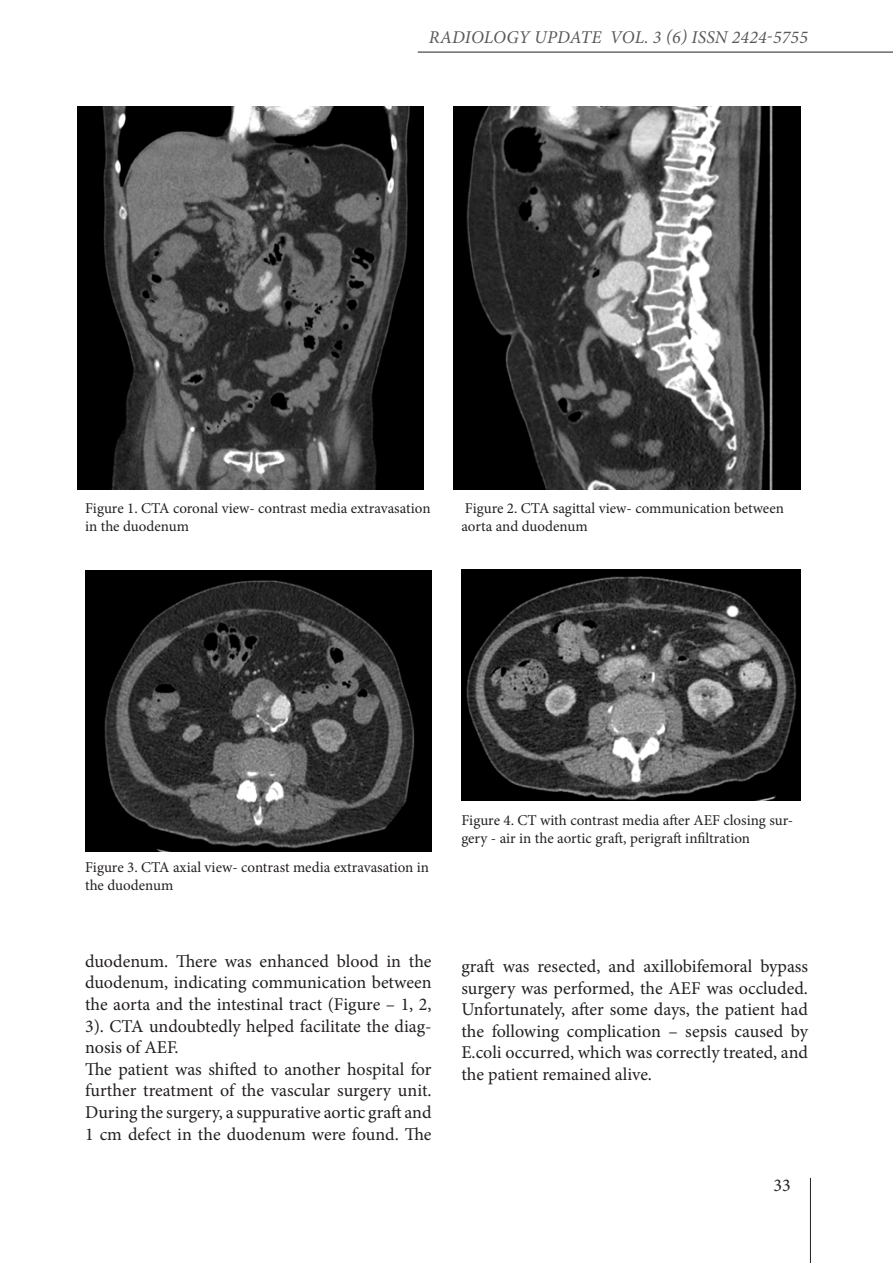
<style>
.page{position:relative;width:893px;height:1263px;background:#fff}
.page>*{position:absolute;margin:0;border:0;box-sizing:border-box;transform-origin:0 0}
.tekstas{font:18px/21.6px "Minion Pro";color:#231f20;text-align:justify}
.t1{font:italic 18px "Minion Pro";letter-spacing:.01em;color:#57585a}
.po_foto{font:15px/18px "Minion Pro";color:#231f20}
</style>
<div class="page">
<hr style="left:418px;top:52px;width:475px;height:1px;background:#231f20">
<hr style="left:810px;top:1178px;width:1px;height:85px;background:#231f20">
<img style="left:77px;top:106px;width:347px;height:383px">
<img style="left:453px;top:106px;width:347px;height:383px">
<img style="left:85px;top:571px;width:347px;height:280px">
<img style="left:461px;top:569px;width:339px;height:231px">
<p class="t1" style="left:429px;top:25px;width:381px">RADIOLOGY UPDATE VOL. 3 (6) ISSN 2424-5755</p>
<p class="po_foto" style="left:85px;top:499px;width:347px">Figure 1. CTA coronal view- contrast media extravasation in the duodenum</p>
<p class="po_foto" style="left:461px;top:499px;width:324px">Figure 2. CTA sagittal view- communication between aorta and duodenum</p>
<p class="po_foto" style="left:85px;top:859px;width:346px">Figure 3. CTA axial view- contrast media extravasation in the duodenum</p>
<p class="tekstas" style="left:85px;top:950px;width:348px">duodenum. There was enhanced blood in the duodenum, indicating communication between the aorta and the intestinal tract (Figure – 1, 2, 3). CTA undoubtedly helped facilitate the diag&shy;nosis of AEF.</p>
<p class="tekstas" style="left:85px;top:1058px;width:348px">The patient was shifted to another hospital for further treatment of the vascular surgery unit.<br>During the surgery, a suppurative aortic graft and 1 cm defect in the duodenum were found. The</p>
<p class="po_foto" style="left:461px;top:811px;width:333px">Figure 4. CT with contrast media after AEF closing sur&shy;gery - air in the aortic graft, perigraft infiltration</p>
<p class="tekstas" style="left:461px;top:955px;width:348px">graft was resected, and axillobifemoral bypass surgery was performed, the AEF was occluded.<br>Unfortunately, after some days, the patient had the following complication – sepsis caused by E.coli occurred, which was correctly treated, and the patient remained alive.</p>
<p class="tekstas" style="left:774px;top:1174px;width:19px">33</p>
</div>
